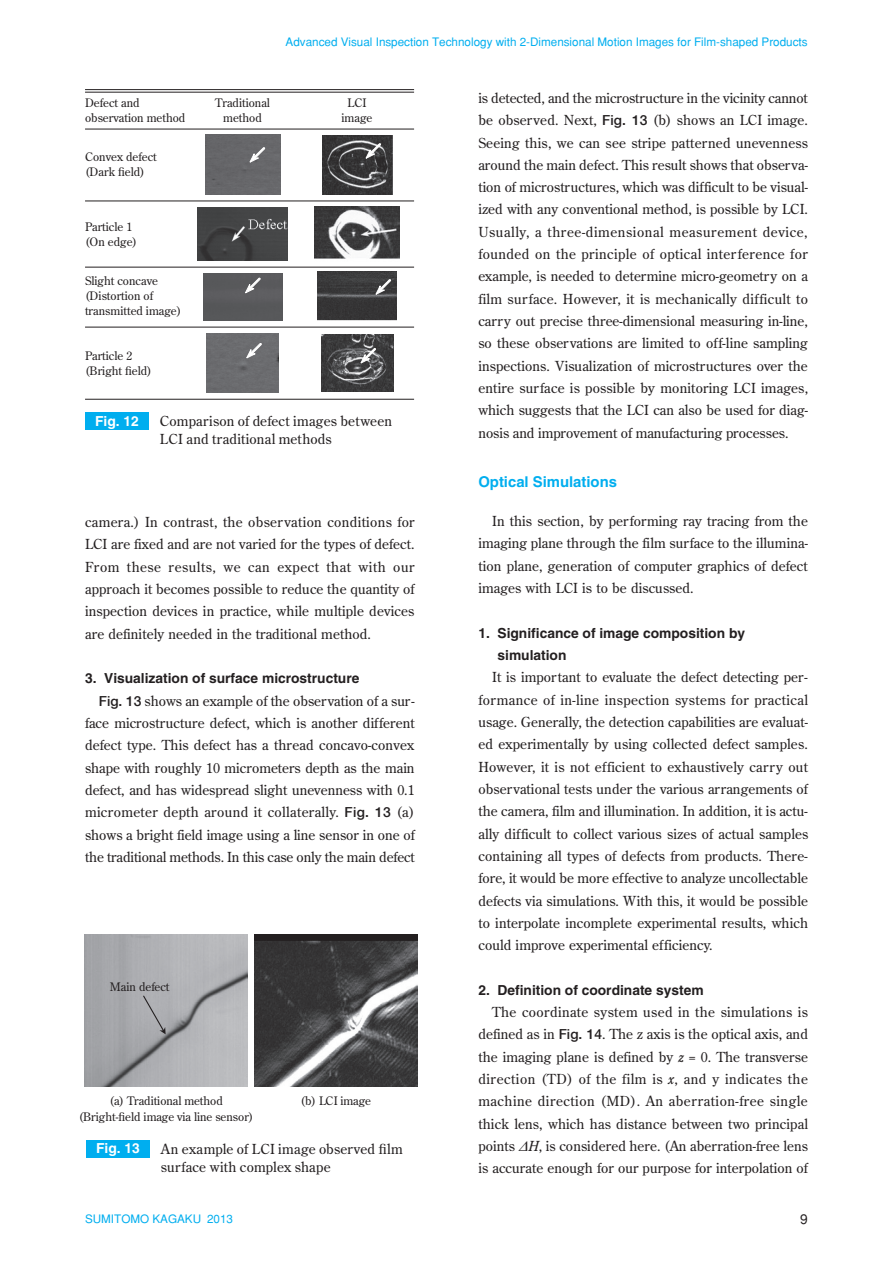
<style>
.page{position:relative;width:893px;height:1263px;background:#fff}
.page>*{position:absolute;margin:0;border:0;box-sizing:border-box;transform-origin:0 0}
.t1{font:700 14.85px "Helvetica";color:#00aeef}
.t2{font:13.8px/22.4px "Century Old Style Std";letter-spacing:.005em;color:#231f20;text-align:justify}
.t3{font:700 13.8px/22.4px "Helvetica";color:#231f20}
.t4{font:700 13.8px "Helvetica";color:#fff}
.t5{font:13.8px "Helvetica";color:#231f20}
.t6{font:11.7px/14.9px "Century Old Style Std";color:#231f20}
.t7{font:11.7px "Helvetica";color:#00aeef}
.s1{font-family:"Helvetica Neue";font-weight:500}
.s2{font-style:italic}
.s3{font-family:"Times";font-style:italic}
</style>
<div class="page">
<div style="left:86px;top:1140px;width:64px;height:17px;background:#00aeef"></div>
<img style="left:254px;top:934px;width:163px;height:153px">
<img style="left:85px;top:934px;width:162px;height:153px">
<svg style="left:143px;top:995px;width:23px;height:39px"></svg>
<div style="left:85px;top:412px;width:64px;height:17px;background:#00aeef"></div>
<hr style="left:85px;top:89px;width:329px;height:1px;background:#231f20">
<hr style="left:85px;top:92px;width:329px;height:1px;background:#231f20">
<hr style="left:85px;top:129px;width:329px;height:1px;background:#231f20">
<hr style="left:85px;top:201px;width:329px;height:1px;background:#231f20">
<hr style="left:85px;top:267px;width:329px;height:1px;background:#231f20">
<hr style="left:85px;top:327px;width:329px;height:1px;background:#231f20">
<hr style="left:85px;top:399px;width:329px;height:1px;background:#231f20">
<div style="left:206px;top:135px;width:74px;height:60px;background:#66676a"></div>
<svg style="left:249px;top:147px;width:16px;height:16px"></svg>
<img style="left:322px;top:135px;width:70px;height:59px">
<svg style="left:365px;top:143px;width:16px;height:16px"></svg>
<img style="left:198px;top:207px;width:90px;height:53px">
<img style="left:315px;top:206px;width:85px;height:53px">
<div style="left:203px;top:273px;width:80px;height:47px;background:#58595b"></div>
<svg style="left:245px;top:278px;width:15px;height:15px"></svg>
<img style="left:318px;top:271px;width:79px;height:50px">
<svg style="left:375px;top:279px;width:16px;height:16px"></svg>
<div style="left:206px;top:333px;width:73px;height:60px;background:#6b6c6f"></div>
<svg style="left:246px;top:343px;width:16px;height:15px"></svg>
<img style="left:322px;top:335px;width:71px;height:57px">
<svg style="left:360px;top:348px;width:16px;height:15px"></svg>
<p class="t7" style="left:286px;top:37px;width:524px">Advanced Visual Inspection Technology with 2-Dimensional Motion Images for Film-shaped Products</p>
<p class="t6" style="left:85px;top:96px;width:102px">Defect and observation method</p>
<p class="t6" style="left:215px;top:96px;width:57px;text-align:center">Traditional method</p>
<p class="t6" style="left:342px;top:96px;width:32px;text-align:center">LCI image</p>
<p class="t6" style="left:85px;top:150px;width:73px">Convex defect (Dark field)</p>
<p class="t6" style="left:85px;top:220px;width:54px">Particle 1 (On edge)</p>
<p class="t6" style="left:85px;top:275px;width:98px">Slight concave (Distortion of transmitted image)</p>
<p class="t6" style="left:85px;top:349px;width:68px">Particle 2 (Bright field)</p>
<p class="t4" style="left:95px;top:416px;width:45px">Fig. 12</p>
<p class="t2" style="left:160px;top:413px;width:234px;line-height:18.1px">Comparison of defect images between<br>LCI and traditional methods</p>
<p class="t2" style="left:85px;top:512px;width:331px">camera.) In contrast, the observation conditions for LCI are fixed and are not varied for the types of defect.<br>From these results, we can expect that with our approach it becomes possible to reduce the quantity of inspection devices in practice, while multiple devices are definitely needed in the traditional method.</p>
<p class="t3" style="left:85px;top:669px;width:276px">3. Visualization of surface microstructure</p>
<p class="t2" style="left:85px;top:690px;width:331px;text-indent:14px"><span class="s1">Fig. 13</span> shows an example of the observation of a sur&shy;face microstructure defect, which is another different defect type. This defect has a thread concavo-convex shape with roughly 10 micrometers depth as the main defect, and has widespread slight unevenness with 0.1 micrometer depth around it collaterally. <span class="s1">Fig. 13</span> (a) shows a bright field image using a line sensor in one of the traditional methods. In this case only the main defect</p>
<p class="t6" style="left:110px;top:980px;width:61px">Main defect</p>
<p class="t6" style="left:79px;top:1094px;width:176px;line-height:15.9px;text-align:center">(a) Traditional method (Bright-field image via line sensor)</p>
<p class="t6" style="left:300px;top:1094px;width:72px">(b) LCI image</p>
<p class="t4" style="left:96px;top:1143px;width:45px">Fig. 13</p>
<p class="t2" style="left:161px;top:1140px;width:244px;line-height:18.1px">An example of LCI image observed film surface with complex shape</p>
<p class="t2" style="left:478px;top:88px;width:331px">is detected, and the microstructure in the vicinity cannot be observed. Next, <span class="s1">Fig. 13</span> (b) shows an LCI image.<br>Seeing this, we can see stripe patterned unevenness around the main defect. This result shows that observa&shy;tion of microstructures, which was difficult to be visual&shy;ized with any conventional method, is possible by LCI.<br>Usually, a three-dimensional measurement device, founded on the principle of optical interference for example, is needed to determine micro-geometry on a film surface. However, it is mechanically difficult to carry out precise three-dimensional measuring in-line, so these observations are limited to off-line sampling inspections. Visualization of microstructures over the entire surface is possible by monitoring LCI images, which suggests that the LCI can also be used for diag&shy;nosis and improvement of manufacturing processes.</p>
<p class="t1" style="left:478px;top:476px;width:140px">Optical Simulations</p>
<p class="t2" style="left:478px;top:511px;width:331px;text-indent:14px">In this section, by performing ray tracing from the imaging plane through the film surface to the illumina&shy;tion plane, generation of computer graphics of defect images with LCI is to be discussed.</p>
<p class="t3" style="left:497px;top:623px;width:249px;text-indent:-19px">1. Significance of image composition by simulation</p>
<p class="t2" style="left:478px;top:667px;width:331px;text-indent:14px">It is important to evaluate the defect detecting per&shy;formance of in-line inspection systems for practical usage. Generally, the detection capabilities are evaluat&shy;ed experimentally by using collected defect samples.<br>However, it is not efficient to exhaustively carry out observational tests under the various arrangements of the camera, film and illumination. In addition, it is actu&shy;ally difficult to collect various sizes of actual samples containing all types of defects from products. There&shy;fore, it would be more effective to analyze uncollectable defects via simulations. With this, it would be possible to interpolate incomplete experimental results, which could improve experimental efficiency.</p>
<p class="t3" style="left:478px;top:980px;width:227px">2. Definition of coordinate system</p>
<p class="t2" style="left:478px;top:1002px;width:331px;text-indent:14px">The coordinate system used in the simulations is defined as in <span class="s1">Fig. 14</span>. The z axis is the optical axis, and the imaging plane is defined by <span class="s2">z</span> = 0. The transverse direction (TD) of the film is <span class="s2">x</span>, and y indicates the machine direction (MD). An aberration-free single thick lens, which has distance between two principal points <span class="s3">Δ</span><span class="s2">H</span>, is considered here. (An aberration-free lens is accurate enough for our purpose for interpolation of</p>
<p class="t7" style="left:85px;top:1215px;width:149px">SUMITOMO KAGAKU 2013</p>
<p class="t5" style="left:800px;top:1214px;width:9px">9</p>
</div>
